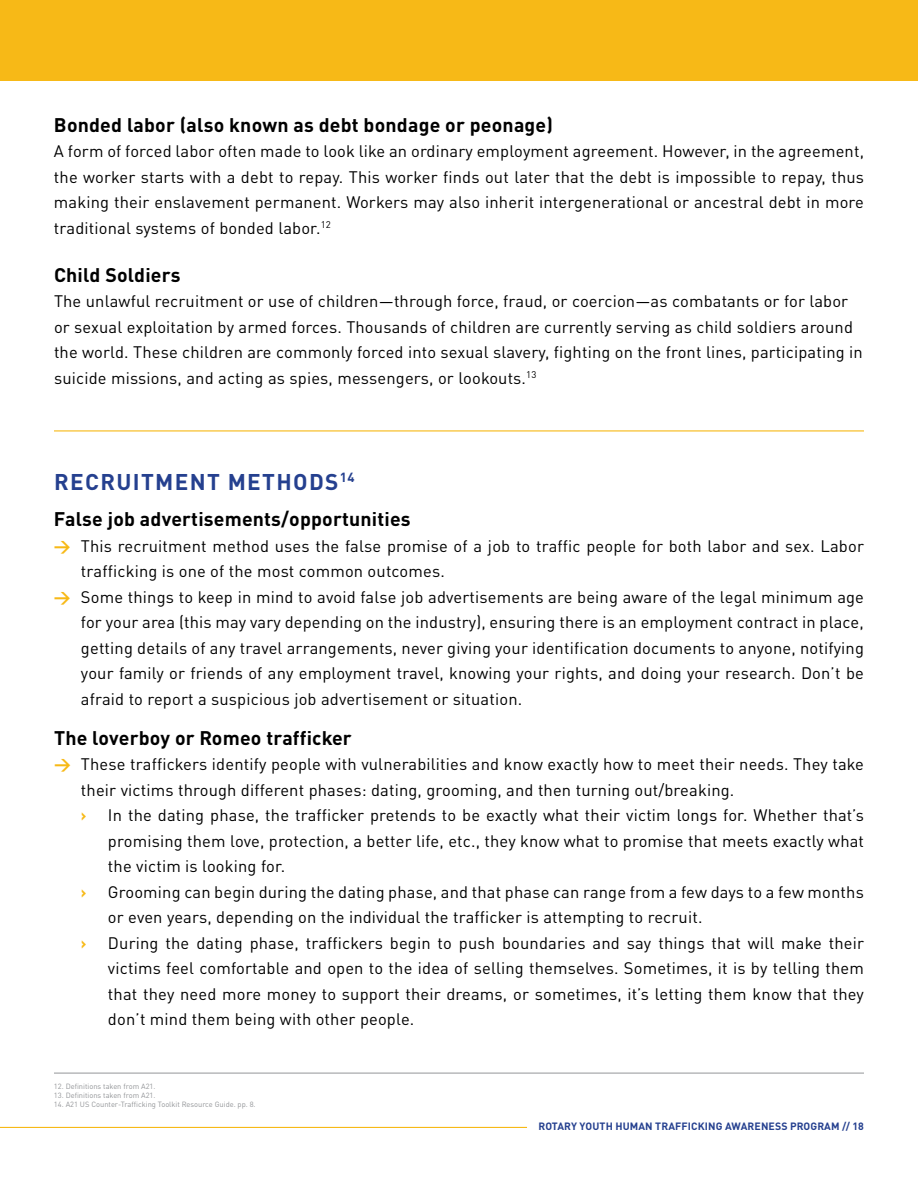
<style>
.page{position:relative;width:918px;height:1188px;background:#fff}
.page>*{position:absolute;margin:0;border:0;box-sizing:border-box;transform-origin:0 0}
.t1{font:700 22.5px "DIN Pro";letter-spacing:.06em;color:#25408f}
.t2{font:700 19.5px "DIN Pro";letter-spacing:.01em;color:#000}
.t3{font:16.5px/25.5px "DIN Pro";letter-spacing:.01em;color:#000;text-align:justify}
.t4{font:700 16.5px "DIN Pro";color:#f7b917}
.t5{font:700 10.5px "DIN Pro";letter-spacing:.01em;color:#25408f}
.t6{font:7.5px "DIN Pro";color:#939598}
.s1{font-weight:700;color:#f7b917}
</style>
<div class="page">
<div style="left:0;top:0;width:918px;height:81px;background:#f7b917"></div>
<hr style="left:54px;top:430px;width:810px;height:1px;background:#f7b917">
<hr style="left:0;top:1127px;width:527px;height:1px;background:#f7b917">
<hr style="left:54px;top:1073px;width:810px;height:1px;background:#939598">
<p class="t2" style="left:54px;top:109px;width:501px">Bonded labor (also known as debt bondage or peonage)</p>
<p class="t3" style="left:54px;top:137px;width:812px">A form of forced labor often made to look like an ordinary employment agreement. However, in the agreement, the worker starts with a debt to repay. This worker finds out later that the debt is impossible to repay, thus making their enslavement permanent. Workers may also inherit intergenerational or ancestral debt in more traditional systems of bonded labor.<sup>12</sup></p>
<p class="t2" style="left:54px;top:258px;width:128px">Child Soldiers</p>
<p class="t3" style="left:54px;top:287px;width:810px;text-align:left">The unlawful recruitment or use of children—through force, fraud, or coercion—as combatants or for labor or sexual exploitation by armed forces. Thousands of children are currently serving as child soldiers around the world. These children are commonly forced into sexual slavery, fighting on the front lines, participating in suicide missions, and acting as spies, messengers, or lookouts.<sup>13</sup></p>
<h1 class="t1" style="left:54px;top:463px;width:302px">RECRUITMENT METHODS<sup>14</sup></h1>
<p class="t2" style="left:54px;top:503px;width:358px">False job advertisements/opportunities</p>
<p class="t3" style="left:81px;top:531px;width:785px;text-indent:-27px"><span class="s1">→</span> This recruitment method uses the false promise of a job to traffic people for both labor and sex. Labor trafficking is one of the most common outcomes.</p>
<p class="t3" style="left:81px;top:582px;width:785px;text-indent:-27px"><span class="s1">→</span> Some things to keep in mind to avoid false job advertisements are being aware of the legal minimum age for your area (this may vary depending on the industry), ensuring there is an employment contract in place, getting details of any travel arrangements, never giving your identification documents to anyone, notifying your family or friends of any employment travel, knowing your rights, and doing your research. Don’t be afraid to report a suspicious job advertisement or situation.</p>
<p class="t2" style="left:54px;top:721px;width:299px">The loverboy or Romeo trafficker</p>
<p class="t3" style="left:81px;top:750px;width:784px;text-indent:-27px"><span class="s1">→</span> These traffickers identify people with vulnerabilities and know exactly how to meet their needs. They take their victims through different phases: dating, grooming, and then turning out/breaking.</p>
<p class="t4" style="left:81px;top:801px;width:7px">›</p>
<p class="t3" style="left:108px;top:801px;width:758px">In the dating phase, the trafficker pretends to be exactly what their victim longs for. Whether that’s promising them love, protection, a better life, etc., they know what to promise that meets exactly what the victim is looking for.</p>
<p class="t4" style="left:81px;top:878px;width:7px">›</p>
<p class="t3" style="left:108px;top:877px;width:757px">Grooming can begin during the dating phase, and that phase can range from a few days to a few months or even years, depending on the individual the trafficker is attempting to recruit.</p>
<p class="t4" style="left:81px;top:929px;width:7px">›</p>
<p class="t3" style="left:108px;top:928px;width:758px">During the dating phase, traffickers begin to push boundaries and say things that will make their victims feel comfortable and open to the idea of selling themselves. Sometimes, it is by telling them that they need more money to support their dreams, or sometimes, it’s letting them know that they don’t mind them being with other people.</p>
<p class="t6" style="left:54px;top:1080px;width:103px">12. Definitions taken from A21.</p>
<p class="t6" style="left:54px;top:1089px;width:103px">13. Definitions taken from A21.</p>
<p class="t6" style="left:54px;top:1098px;width:203px">14. A21 US Counter-Trafficking Toolkit Resource Guide. pp. 8.</p>
<p class="t5" style="left:538px;top:1118px;width:327px">ROTARY YOUTH HUMAN TRAFFICKING AWARENESS PROGRAM // 18</p>
</div>
